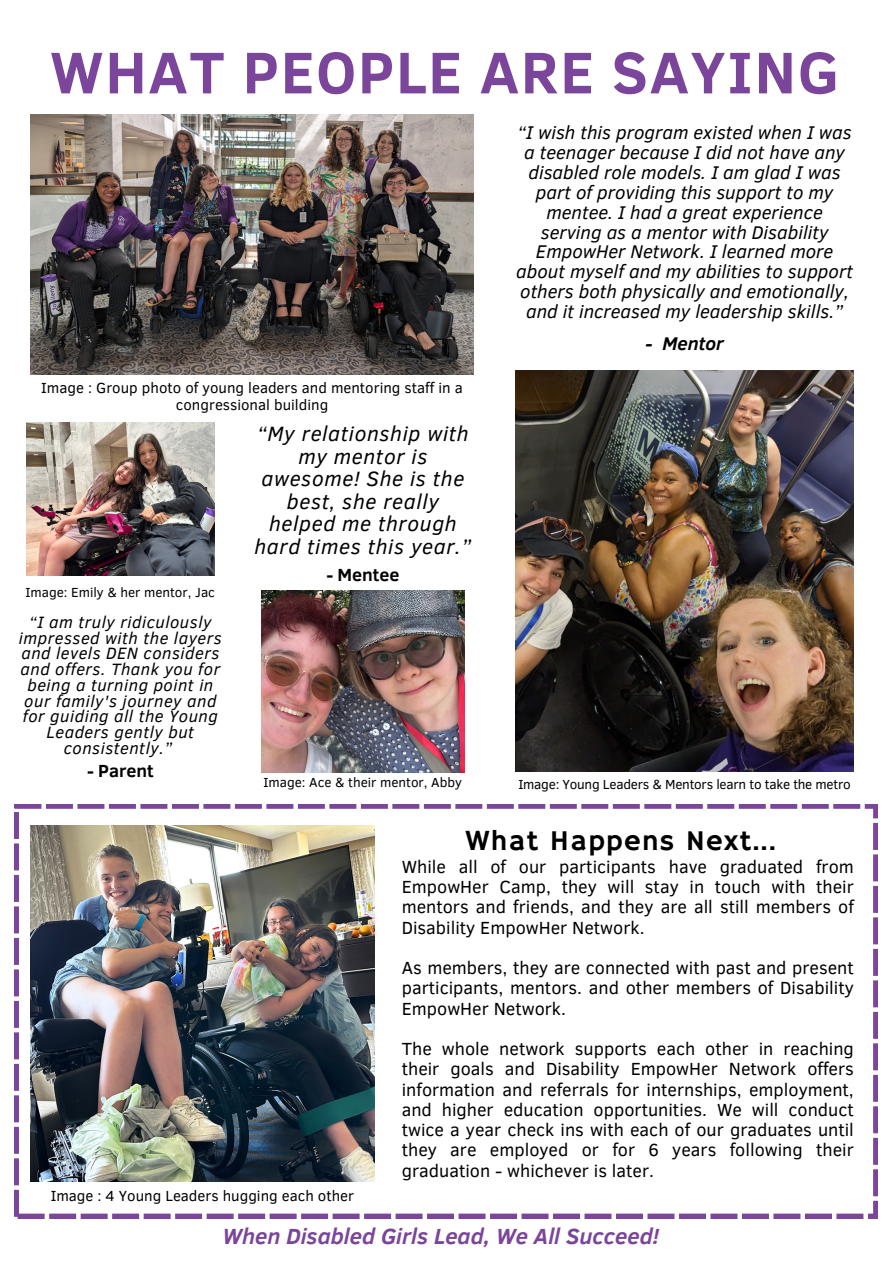
<style>
.page{position:relative;width:893px;height:1264px;background:#fff}
.page>*{position:absolute;margin:0;border:0;box-sizing:border-box;transform-origin:0 0}
.t1{font:700 60px "Clear Sans";letter-spacing:.03em;color:#7b459b}
.t2{font:29.1px "Hammersmith One";letter-spacing:.03em;color:#000001}
.t3{font:italic 700 22.5px "Clear Sans";color:#7b459b}
.t4{font:italic 21.15px/22.5px "Clear Sans";letter-spacing:.03em;color:#000001;text-align:center}
.t5{font:italic 18.9px/20px "Clear Sans";color:#000001;text-align:center}
.t6{font:italic 700 18.9px "Clear Sans";color:#000001}
.t7{font:18px/20.2px "Clear Sans";color:#000001;text-align:justify}
.t8{font:700 18px "Clear Sans";color:#000}
.t9{font:italic 16.8px/15.8px "Clear Sans";letter-spacing:.03em;color:#000001;text-align:center}
.t10{font:15px/16.8px "Clear Sans";color:#000;text-align:center}
.t11{font:13.5px "Clear Sans";color:#000}
</style>
<div class="page">
<img style="left:27px;top:422px;width:187px;height:153px">
<svg style="left:14px;top:804px;width:863px;height:414px"></svg>
<img style="left:30px;top:825px;width:344px;height:356px">
<img style="left:30px;top:115px;width:443px;height:259px">
<img style="left:261px;top:590px;width:203px;height:182px">
<img style="left:515px;top:371px;width:338px;height:400px">
<p class="t1" style="left:50px;top:29px;width:790px">WHAT PEOPLE ARE SAYING</p>
<p class="t10" style="left:41px;top:379px;width:423px">Image : Group photo of young leaders and mentoring staff in a congressional building</p>
<p class="t4" style="left:254px;top:421px;width:218px">“My relationship with my mentor is awesome! She is the best, she really helped me through hard times this year.”</p>
<p class="t11" style="left:25px;top:582px;width:191px">Image: Emily &amp; her mentor, Jac</p>
<p class="t9" style="left:19px;top:613px;width:204px">“I am truly ridiculously impressed with the layers and levels DEN considers and offers. Thank you for being a turning point in our family's journey and for guiding all the Young<br>Leaders gently but consistently.”</p>
<p class="t8" style="left:87px;top:757px;width:68px">- Parent</p>
<p class="t8" style="left:326px;top:561px;width:75px">- Mentee</p>
<p class="t11" style="left:263px;top:773px;width:200px">Image: Ace &amp; their mentor, Abby</p>
<p class="t5" style="left:516px;top:121px;width:338px">“I wish this program existed when I was a teenager because I did not have any disabled role models. I am glad I was part of providing this support to my mentee. I had a great experience serving as a mentor with Disability EmpowHer Network. I learned more about myself and my abilities to support others both physically and emotionally, and it increased my leadership skills.”</p>
<p class="t6" style="left:645px;top:330px;width:80px">- Mentor</p>
<p class="t11" style="left:518px;top:774px;width:334px">Image: Young Leaders &amp; Mentors learn to take the metro</p>
<p class="t10" style="left:51px;top:1186px;width:305px">Image : 4 Young Leaders hugging each other</p>
<p class="t2" style="left:465px;top:823px;width:312px">What Happens Next...</p>
<p class="t7" style="left:401px;top:855px;width:453px">While all of our participants have graduated from EmpowHer Camp, they will stay in touch with their mentors and friends, and they are all still members of Disability EmpowHer Network.</p>
<p class="t7" style="left:401px;top:956px;width:453px">As members, they are connected with past and present participants, mentors. and other members of Disability EmpowHer Network.</p>
<p class="t7" style="left:401px;top:1037px;width:453px">The whole network supports each other in reaching their goals and Disability EmpowHer Network offers information and referrals for internships, employment, and higher education opportunities. We will conduct twice a year check ins with each of our graduates until they are employed or for 6 years following their graduation - whichever is later.</p>
<p class="t3" style="left:222px;top:1219px;width:438px">When Disabled Girls Lead, We All Succeed!</p>
</div>
